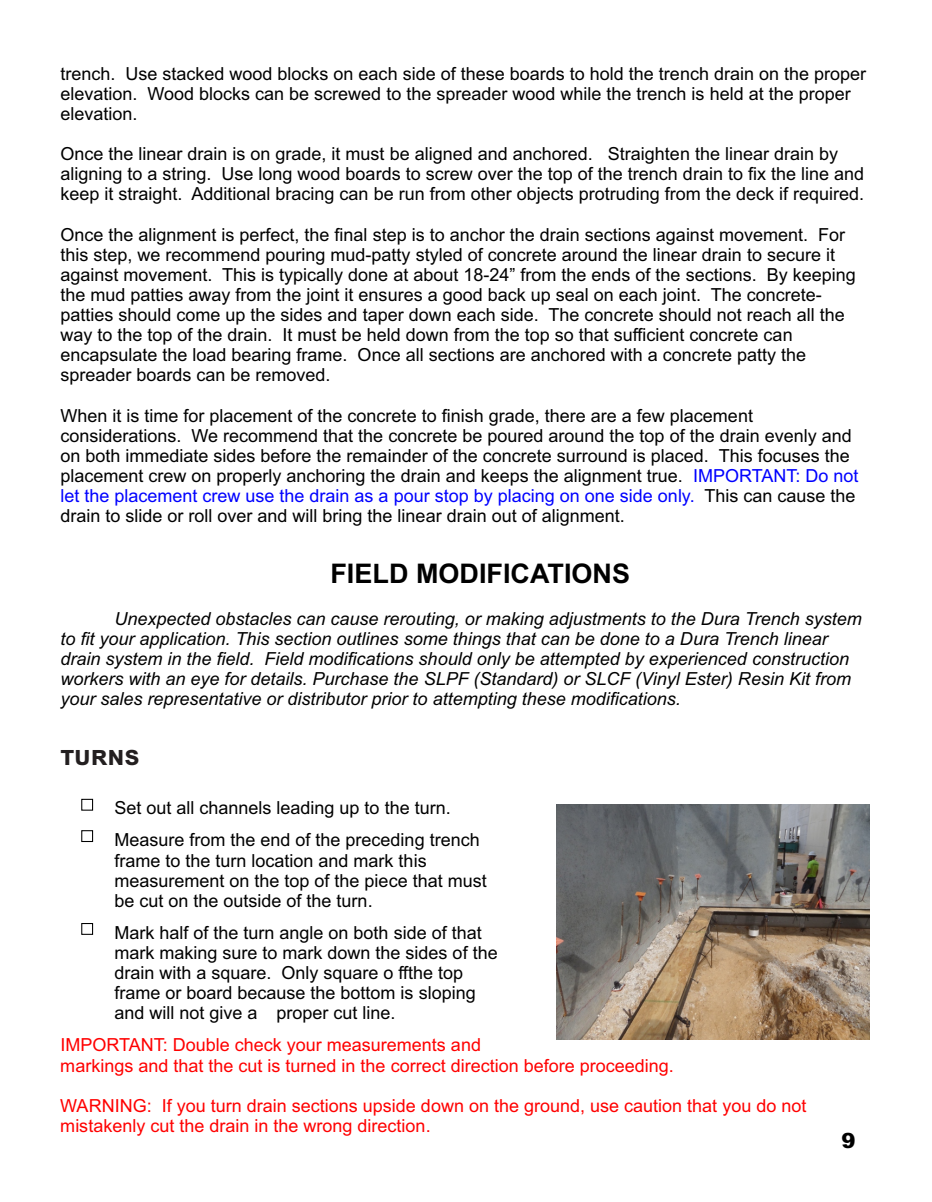
<style>
.page{position:relative;width:932px;height:1202px;background:#fff}
.page>*{position:absolute;margin:0;border:0;box-sizing:border-box;transform-origin:0 0}
.t1{font:700 27px "Arial";color:#000}
.t2{font:900 21px "Arial";color:#000}
.t3{font:18px/20.1px "Arial";color:#000}
.t4{font:italic 18px/20.1px "Arial";color:#000}
.t5{font:18px/20.1px "Arial";color:#f00}
.s1{color:#00f}
</style>
<div class="page">
<div style="left:81px;top:830px;width:12px;height:12px;border:1px solid #000"></div>
<div style="left:81px;top:923px;width:12px;height:11px;border:1px solid #000"></div>
<div style="left:81px;top:798px;width:12px;height:12px;border:1px solid #000"></div>
<img style="left:556px;top:804px;width:313px;height:235px">
<p class="t3" style="left:60px;top:65px;width:807px">trench. Use stacked wood blocks on each side of these boards to hold the trench drain on the proper elevation. Wood blocks can be screwed to the spreader wood while the trench is held at the proper elevation.</p>
<p class="t3" style="left:60px;top:145px;width:805px">Once the linear drain is on grade, it must be aligned and anchored. Straighten the linear drain by aligning to a string. Use long wood boards to screw over the top of the trench drain to fix the line and keep it straight. Additional bracing can be run from other objects protruding from the deck if required.</p>
<p class="t3" style="left:60px;top:226px;width:797px">Once the alignment is perfect, the final step is to anchor the drain sections against movement. For this step, we recommend pouring mud-patty styled of concrete around the linear drain to secure it against movement. This is typically done at about 18-24” from the ends of the sections. By keeping the mud patties away from the joint it ensures a good back up seal on each joint. The concrete&shy;patties should come up the sides and taper down each side. The concrete should not reach all the way to the top of the drain. It must be held down from the top so that sufficient concrete can encapsulate the load bearing frame. Once all sections are anchored with a concrete patty the spreader boards can be removed.</p>
<p class="t3" style="left:60px;top:407px;width:799px">When it is time for placement of the concrete to finish grade, there are a few placement considerations. We recommend that the concrete be poured around the top of the drain evenly and on both immediate sides before the remainder of the concrete surround is placed. This focuses the placement crew on properly anchoring the drain and keeps the alignment true. <span class="s1">IMPORTANT: Do not let the placement crew use the drain as a pour stop by placing on one side only.</span> This can cause the drain to slide or roll over and will bring the linear drain out of alignment.</p>
<h1 class="t1" style="left:330px;top:563px;width:301px">FIELD MODIFICATIONS</h1>
<p class="t4" style="left:60px;top:610px;width:803px;text-indent:54px">Unexpected obstacles can cause rerouting, or making adjustments to the Dura Trench system to fit your application. This section outlines some things that can be done to a Dura Trench linear drain system in the field. Field modifications should only be attempted by experienced construction workers with an eye for details. Purchase the SLPF (Standard) or SLCF (Vinyl Ester) Resin Kit from your sales representative or distributor prior to attempting these modifications.</p>
<p class="t3" style="left:114px;top:793px;width:367px;line-height:32.1px">Set out all channels leading up to the turn.<br>Measure from the end of the preceding trench</p>
<p class="t3" style="left:114px;top:851px;width:374px">frame to the turn location and mark this measurement on the top of the piece that must be cut on the outside of the turn.</p>
<p class="t3" style="left:114px;top:924px;width:385px">Mark half of the turn angle on both side of that mark making sure to mark down the sides of the drain with a square. Only square o ffthe top frame or board because the bottom is sloping and will not give a proper cut line.</p>
<p class="t5" style="left:60px;top:1036px;width:615px">IMPORTANT: Double check your measurements and<br>markings and that the cut is turned in the correct direction before proceeding.</p>
<p class="t5" style="left:60px;top:1097px;width:747px">WARNING: If you turn drain sections upside down on the ground, use caution that you do not mistakenly cut the drain in the wrong direction.</p>
<p class="t2" style="left:841px;top:1133px;width:16px">9</p>
</div>
